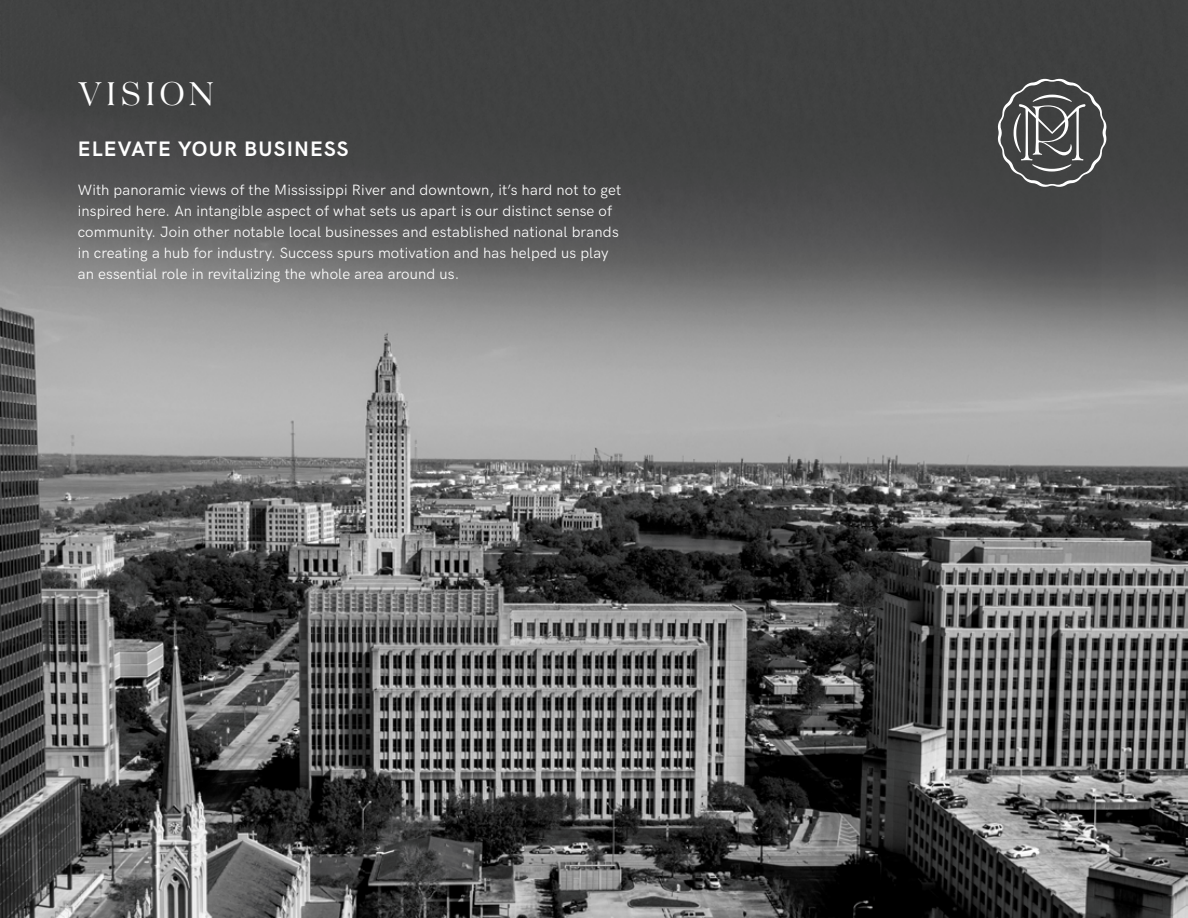
<style>
.page{position:relative;width:1188px;height:918px;background:#fff}
.page>*{position:absolute;margin:0;border:0;box-sizing:border-box;transform-origin:0 0}
.t1{font:36px "Tenez";letter-spacing:.1em;color:#fff}
.t2{font:700 21px "HK Grotesk";letter-spacing:.055em;color:#fff}
.t3{font:15px/21px "HK Grotesk";letter-spacing:.01em;color:#fff}
</style>
<div class="page">
<img style="left:0;top:0;width:1188px;height:918px">
<svg style="left:997px;top:78px;width:110px;height:109px;background:#5d5e5e"></svg>
<h1 class="t1" style="left:78px;top:70px;width:138px">VISION</h1>
<h2 class="t2" style="left:78px;top:133px;width:272px">ELEVATE YOUR BUSINESS</h2>
<p class="t3" style="left:78px;top:178px;width:545px">With panoramic views of the Mississippi River and downtown, it’s hard not to get inspired here. An intangible aspect of what sets us apart is our distinct sense of community. Join other notable local businesses and established national brands in creating a hub for industry. Success spurs motivation and has helped us play an essential role in revitalizing the whole area around us.</p>
</div>
